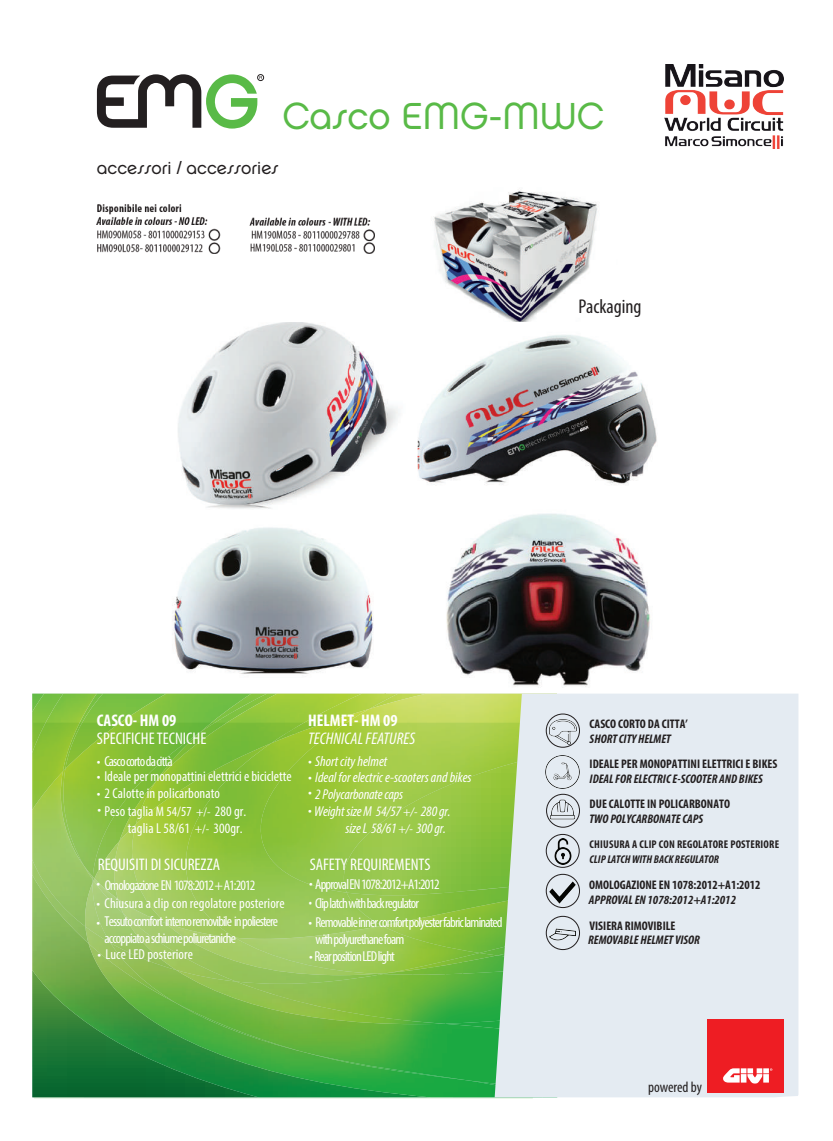
<style>
.page{position:relative;width:833px;height:1141px;background:#fff}
.page>*{position:absolute;margin:0;border:0;box-sizing:border-box;transform-origin:0 0}
.t1{font:37.5px "Chalet London Nineteen Seventy";color:#59ba47}
.t2{font:condensed 20px "Myriad Pro";color:#231f20}
.t3{font:17.5px "Chalet London Nineteen Seventy";color:#231f20}
.t4{font:condensed 16.88px "Myriad Pro";color:#fff}
.t5{font:700 condensed 16.88px "Myriad Pro";color:#fff}
.t6{font:italic condensed 16.88px "Myriad Pro";color:#fff}
.t7{font:condensed 15px "Myriad Pro";letter-spacing:-.005em;color:#231f20}
.t8{font:condensed 14.38px/17.2px "Myriad Pro";letter-spacing:-.06em;color:#fff}
.t9{font:condensed 14.38px/17.2px "Myriad Pro";letter-spacing:.005em;color:#fff;text-align:right}
.t10{font:italic condensed 14.38px/17.2px "Myriad Pro";color:#fff}
.t11{font:condensed 14.38px "Myriad Pro";color:#fff}
.t12{font:700 condensed 12.5px "Myriad Pro";color:#231f20}
.t13{font:italic 700 condensed 12.5px "Myriad Pro";color:#231f20}
.t14{font:700 condensed 11.25px "Myriad Pro";letter-spacing:.015em;color:#231f20}
.t15{font:italic 700 condensed 11.25px "Myriad Pro";color:#231f20}
.s1{font-size:13.75px}
.s2{font-size:12.5px}
.s3{font-style:normal}
.s4{font-size:14.75px}
</style>
<div class="page">
<img style="left:398px;top:693px;width:96px;height:15px">
<img style="left:386px;top:700px;width:12px;height:8px">
<img style="left:361px;top:693px;width:25px;height:15px">
<img style="left:384px;top:693px;width:14px;height:7px">
<img style="left:361px;top:708px;width:133px;height:14px">
<img style="left:267px;top:693px;width:94px;height:29px">
<img style="left:103px;top:693px;width:97px;height:29px">
<img style="left:200px;top:693px;width:67px;height:29px">
<img style="left:97px;top:693px;width:6px;height:29px">
<img style="left:32px;top:693px;width:65px;height:78px">
<svg style="left:33px;top:722px;width:499px;height:376px;background:#7ab947"></svg>
<div style="left:494px;top:693px;width:304px;height:404px;background:#e4ebf2"></div>
<div style="left:545px;top:793px;width:34px;height:34px;border:1px solid #231f20;border-radius:50%"></div>
<svg style="left:97px;top:74px;width:164px;height:55px"></svg>
<div style="left:257px;top:74px;width:6px;height:7px;border:1px solid #231f20;border-radius:50%"></div>
<div style="left:545px;top:873px;width:34px;height:35px;border:1px solid #231f20;border-radius:50%"></div>
<div style="left:545px;top:915px;width:34px;height:34px;border:1px solid #231f20;border-radius:50%"></div>
<div style="left:545px;top:713px;width:34px;height:34px;border:1px solid #231f20;border-radius:50%"></div>
<div style="left:545px;top:833px;width:34px;height:34px;border:1px solid #231f20;border-radius:50%"></div>
<img style="left:549px;top:919px;width:25px;height:29px">
<img style="left:549px;top:877px;width:26px;height:30px">
<img style="left:548px;top:794px;width:28px;height:30px">
<img style="left:543px;top:753px;width:38px;height:38px">
<div style="left:707px;top:1018px;width:76px;height:74px;background:#ee1d23"></div>
<svg style="left:723px;top:1068px;width:49px;height:15px"></svg>
<img style="left:549px;top:719px;width:27px;height:25px">
<img style="left:550px;top:838px;width:24px;height:26px">
<img style="left:97px;top:204px;width:277px;height:49px">
<img style="left:664px;top:64px;width:118px;height:84px">
<img style="left:434px;top:191px;width:164px;height:131px">
<img style="left:173px;top:322px;width:484px;height:366px">
<h1 class="t1" style="left:282px;top:93px;width:323px">Casco EMG-MWC</h1>
<p class="t3" style="left:97px;top:157px;width:183px">accessori / accessories</p>
<h2 class="t2" style="left:578px;top:294px;width:64px">Packaging</h2>
<p class="t5" style="left:97px;top:710px;width:81px">CASCO- HM 09</p>
<p class="t4" style="left:97px;top:727px;width:111px">SPECIFICHETECNICHE</p>
<p class="t8" style="left:97px;top:752px;width:77px">• Casco corto da città</p>
<p class="t11" style="left:97px;top:767px;width:196px">• Ideale per monopattini elettrici e biciclette</p>
<p class="t9" style="left:97px;top:784px;width:125px">• 2 Calotte in policarbonato</p>
<p class="t9" style="left:97px;top:802px;width:150px">• Peso taglia <span class="s1">M 54/57</span> <span class="s2">+/-</span> 280 gr. taglia L 58/61 <span class="s2">+/-</span> 300gr.</p>
<p class="t5" style="left:308px;top:710px;width:91px">HELMET- HM 09</p>
<p class="t6" style="left:308px;top:727px;width:108px">TECHNICAL FEATURES</p>
<p class="t10" style="left:308px;top:752px;width:81px">• Short city helmet</p>
<p class="t10" style="left:308px;top:768px;width:165px">• Ideal for electric e-scooters and bikes</p>
<p class="t10" style="left:308px;top:785px;width:97px">• 2 Polycarbonate caps</p>
<p class="t10" style="left:345px;top:802px;width:106px;text-indent:-37px"><span class="s3">•</span> Weight size M 54/57 <span class="s2">+/-</span> 280 gr. size L 58/61 <span class="s2">+/-</span> 300 gr.</p>
<p class="t4" style="left:98px;top:853px;width:124px">REQUISITI DI SICUREZZA</p>
<p class="t4" style="left:309px;top:854px;width:122px">SAFETY REQUIREMENTS</p>
<p class="t8" style="left:96px;top:876px;width:160px">• Omologazione EN 1078:2012 + A1:2012</p>
<p class="t9" style="left:96px;top:894px;width:190px">• Chiusura a clip con regolatore posteriore</p>
<p class="t8" style="left:104px;top:912px;width:175px;text-indent:-8px">• Tessuto comfort interno removibile in poliestere accoppiato a schiume poliuretaniche</p>
<p class="t8" style="left:309px;top:875px;width:132px">• Approval EN 1078:2012+A1:2012</p>
<p class="t8" style="left:308px;top:894px;width:112px"><span class="s4">•</span> Clip latch with back regulator</p>
<p class="t8" style="left:315px;top:913px;width:189px;text-indent:-7px">• Removable inner comfort polyester fabric laminated with polyurethane foam</p>
<p class="t9" style="left:97px;top:945px;width:97px">• Luce LED posteriore</p>
<p class="t8" style="left:309px;top:947px;width:87px">• Rear position LED light</p>
<p class="t12" style="left:589px;top:716px;width:100px">CASCO CORTO DA CITTA’</p>
<p class="t13" style="left:589px;top:731px;width:83px">SHORT CITY HELMET</p>
<p class="t12" style="left:589px;top:755px;width:189px">IDEALE PER MONOPATTINI ELETTRICI E BIKES</p>
<p class="t13" style="left:589px;top:770px;width:174px">IDEAL FOR ELECTRIC E-SCOOTER AND BIKES</p>
<p class="t12" style="left:589px;top:795px;width:142px">DUE CALOTTE IN POLICARBONATO</p>
<p class="t13" style="left:589px;top:810px;width:115px">TWO POLYCARBONATE CAPS</p>
<p class="t14" style="left:589px;top:836px;width:191px">CHIUSURA A CLIP CON REGOLATORE POSTERIORE</p>
<p class="t15" style="left:589px;top:851px;width:131px">CLIP LATCH WITH BACK REGULATOR</p>
<p class="t12" style="left:588px;top:876px;width:173px">OMOLOGAZIONE EN 1078:2012+A1:2012</p>
<p class="t13" style="left:588px;top:891px;width:148px">APPROVAL EN 1078:2012+A1:2012</p>
<p class="t12" style="left:589px;top:917px;width:87px">VISIERA RIMOVIBILE</p>
<p class="t13" style="left:587px;top:932px;width:113px">REMOVABLE HELMET VISOR</p>
<p class="t7" style="left:648px;top:1078px;width:55px">powered by</p>
</div>
